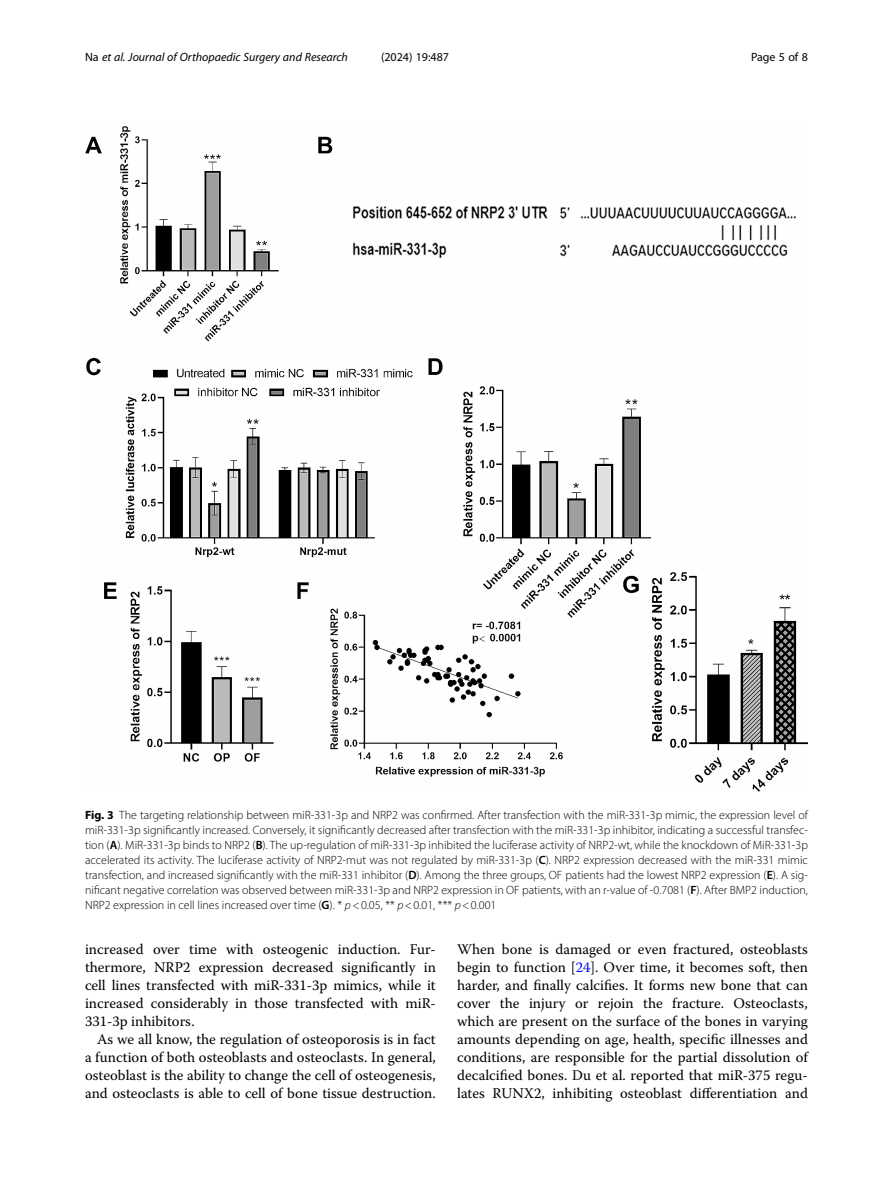
<style>
.page{position:relative;width:893px;height:1191px;background:#fff}
.page>*{position:absolute;margin:0;border:0;box-sizing:border-box;transform-origin:0 0}
.Body_Text_Indent{font:14.7px/18px "Warnock Pro";color:#000;text-align:justify}
.Figure_Caption{font:300 12px/15px "Myriad Pro";color:#000;text-align:justify}
.t1{font:italic 12px "Myriad Pro";color:#000}
.t2{font:12px "Myriad Pro";color:#000}
.s1{font-style:normal}
.s2{font-weight:700}
.s3{font-weight:600}
.s4{font-style:italic}
.s5{color:#00f}
</style>
<div class="page">
<img style="left:85px;top:126px;width:723px;height:666px">
<p class="t1" style="left:85px;top:50px;width:264px"><span class="s1">Na</span> et al. Journal of Orthopaedic Surgery and Research</p>
<p class="t2" style="left:381px;top:50px;width:70px">(2024) 19:487</p>
<p class="t2" style="left:751px;top:50px;width:58px">Page 5 of 8</p>
<p class="Figure_Caption" style="left:85px;top:807px;width:724px"><span class="s2">Fig. 3</span> The targeting relationship between miR-331-3p and NRP2 was confirmed. After transfection with the miR-331-3p mimic, the expression level of miR-331-3p significantly increased. Conversely, it significantly decreased after transfection with the miR-331-3p inhibitor, indicating a successful transfec&shy;tion (<span class="s3">A</span>). MiR-331-3p binds to NRP2 (<span class="s3">B</span>). The up-regulation of miR-331-3p inhibited the luciferase activity of NRP2-wt, while the knockdown of MiR-331-3p accelerated its activity. The luciferase activity of NRP2-mut was not regulated by miR-331-3p (<span class="s3">C</span>). NRP2 expression decreased with the miR-331 mimic transfection, and increased significantly with the miR-331 inhibitor (<span class="s3">D</span>). Among the three groups, OF patients had the lowest NRP2 expression (<span class="s3">E</span>). A sig&shy;nificant negative correlation was observed between miR-331-3p and NRP2 expression in OF patients, with an r-value of -0.7081 (<span class="s3">F</span>). After BMP2 induction, NRP2 expression in cell lines increased over time (<span class="s3">G</span>). * <span class="s4">p</span>&lt;0.05, ** <span class="s4">p</span>&lt;0.01, *** <span class="s4">p</span>&lt;0.001</p>
<p class="Body_Text_Indent" style="left:85px;top:940px;width:352px">increased over time with osteogenic induction. Fur&shy;thermore, NRP2 expression decreased significantly in cell lines transfected with miR-331-3p mimics, while it increased considerably in those transfected with miR-331-3p inhibitors.</p>
<p class="Body_Text_Indent" style="left:85px;top:1030px;width:352px;text-indent:12px">As we all know, the regulation of osteoporosis is in fact a function of both osteoblasts and osteoclasts. In general, osteoblast is the ability to change the cell of osteogenesis, and osteoclasts is able to cell of bone tissue destruction.</p>
<p class="Body_Text_Indent" style="left:457px;top:940px;width:352px">When bone is damaged or even fractured, osteoblasts begin to function [<span class="s5">24</span>]. Over time, it becomes soft, then harder, and finally calcifies. It forms new bone that can cover the injury or rejoin the fracture. Osteoclasts, which are present on the surface of the bones in varying amounts depending on age, health, specific illnesses and conditions, are responsible for the partial dissolution of decalcified bones. Du et al. reported that miR-375 regu&shy;lates RUNX2, inhibiting osteoblast differentiation and</p>
</div>
